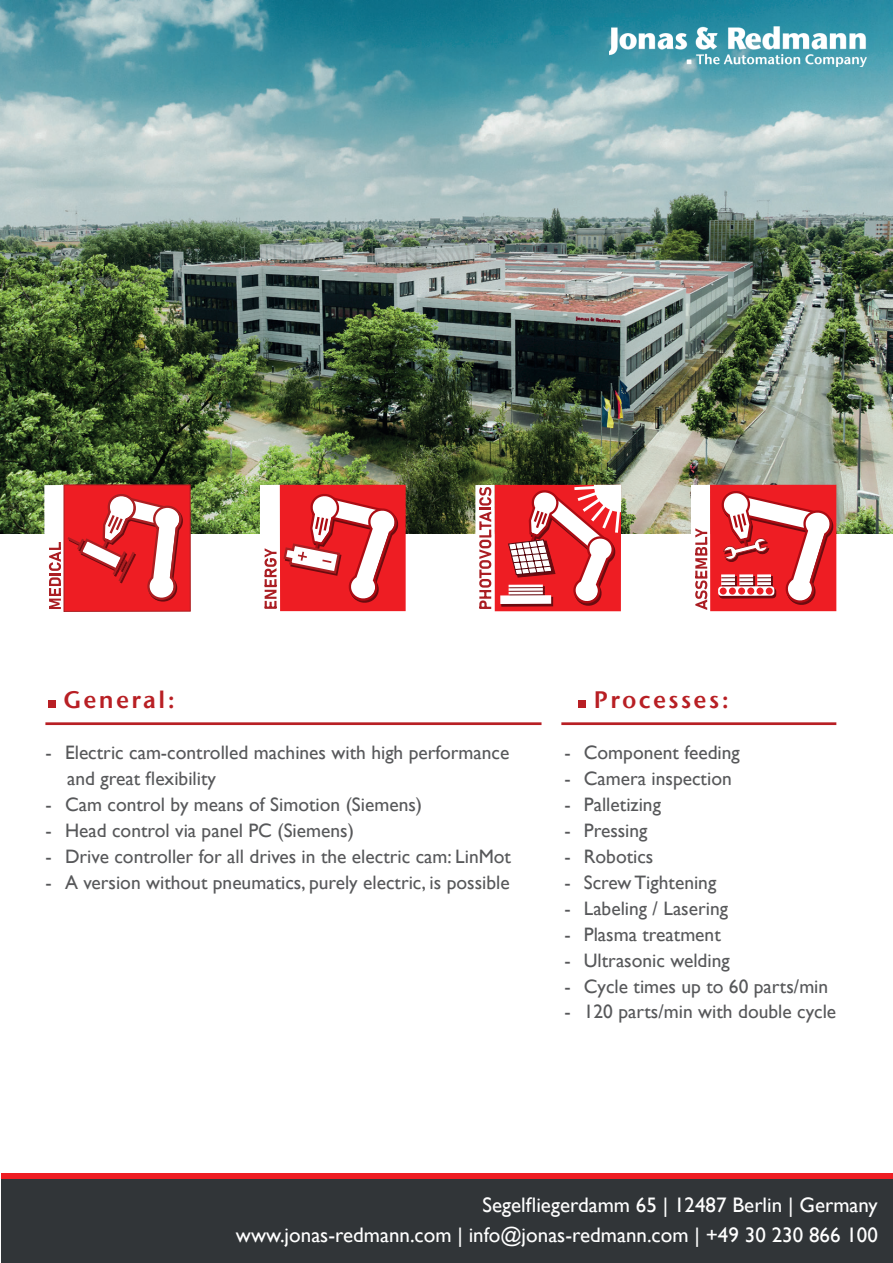
<style>
.page{position:relative;width:893px;height:1263px;background:#fff}
.page>*{position:absolute;margin:0;border:0;box-sizing:border-box;transform-origin:0 0}
.t1{font:23.7px "ITC Stone Sans Semi";letter-spacing:.1em;color:#b81f24}
.t2{font:21px/30px "Gill Sans";color:#fff;text-align:right}
.t3{font:19.5px/26px "Gill Sans";color:#57585a}
</style>
<div class="page">
<img style="left:0;top:0;width:893px;height:533px">
<div style="left:691px;top:485px;width:19px;height:126px;background:#fff"></div>
<svg style="left:695px;top:528px;width:12px;height:82px"></svg>
<div style="left:710px;top:485px;width:126px;height:126px;background:#ee1d23"></div>
<div style="left:719px;top:588px;width:57px;height:10px;border:1px solid #6b0b10;border-radius:3px"></div>
<svg style="left:721px;top:491px;width:113px;height:114px"></svg>
<svg style="left:718px;top:586px;width:56px;height:10px"></svg>
<hr style="left:757px;top:582px;width:14px;height:3px;background:#fff">
<hr style="left:757px;top:578px;width:14px;height:3px;background:#fff">
<hr style="left:757px;top:574px;width:14px;height:3px;background:#fff">
<hr style="left:739px;top:582px;width:14px;height:3px;background:#fff">
<hr style="left:739px;top:578px;width:14px;height:3px;background:#fff">
<hr style="left:739px;top:574px;width:14px;height:3px;background:#fff">
<hr style="left:721px;top:582px;width:14px;height:3px;background:#fff">
<hr style="left:721px;top:578px;width:14px;height:3px;background:#fff">
<hr style="left:721px;top:574px;width:14px;height:3px;background:#fff">
<div style="left:720px;top:587px;width:7px;height:7px;background:#ee1d23;border-radius:50%"></div>
<div style="left:766px;top:587px;width:7px;height:7px;background:#ee1d23;border-radius:50%"></div>
<div style="left:756px;top:587px;width:7px;height:7px;background:#ee1d23;border-radius:50%"></div>
<div style="left:729px;top:587px;width:7px;height:7px;background:#ee1d23;border-radius:50%"></div>
<div style="left:747px;top:587px;width:7px;height:7px;background:#ee1d23;border-radius:50%"></div>
<div style="left:738px;top:587px;width:7px;height:7px;background:#ee1d23;border-radius:50%"></div>
<div style="left:475px;top:485px;width:20px;height:126px;background:#fff"></div>
<svg style="left:479px;top:487px;width:12px;height:122px"></svg>
<div style="left:495px;top:485px;width:126px;height:126px;background:#ee1d23"></div>
<div style="left:502px;top:597px;width:51px;height:9px;border:1px solid #6b0b10"></div>
<div style="left:500px;top:595px;width:51px;height:9px;background:#fff"></div>
<svg style="left:508px;top:484px;width:114px;height:124px"></svg>
<div style="left:260px;top:485px;width:20px;height:126px;background:#fff"></div>
<div style="left:280px;top:485px;width:126px;height:126px;background:#ee1d23"></div>
<svg style="left:265px;top:491px;width:134px;height:118px"></svg>
<div style="left:44px;top:485px;width:20px;height:126px;background:#fff"></div>
<div style="left:64px;top:485px;width:126px;height:126px;background:#ee1d23"></div>
<div style="left:64px;top:485px;width:126px;height:126px;border:1px solid #ab1e21"></div>
<svg style="left:49px;top:490px;width:134px;height:119px"></svg>
<div style="left:48px;top:700px;width:7px;height:7px;background:#b81f24"></div>
<hr style="left:45px;top:722px;width:496px;height:3px;background:#b81f24">
<div style="left:578px;top:700px;width:8px;height:7px;background:#b81f24"></div>
<hr style="left:561px;top:722px;width:275px;height:3px;background:#b81f24">
<div style="left:1px;top:1173px;width:892px;height:90px;background:#ee1d23"></div>
<div style="left:1px;top:1179px;width:892px;height:84px;background:#313538"></div>
<img style="left:609px;top:26px;width:258px;height:41px">
<p class="t1" style="left:63px;top:684px;width:113px">General:</p>
<p class="t3" style="left:67px;top:740px;width:444px;text-indent:-22px">- Electric cam-controlled machines with high performance and great flexibility</p>
<p class="t3" style="left:46px;top:792px;width:378px">- Cam control by means of Simotion (Siemens)</p>
<p class="t3" style="left:46px;top:818px;width:310px">- Head control via panel PC (Siemens)</p>
<p class="t3" style="left:46px;top:844px;width:467px">- Drive controller for all drives in the electric cam: LinMot</p>
<p class="t3" style="left:46px;top:870px;width:466px">- A version without pneumatics, purely electric, is possible</p>
<p class="t1" style="left:594px;top:684px;width:137px">Processes:</p>
<p class="t3" style="left:564px;top:740px;width:177px">- Component feeding</p>
<p class="t3" style="left:564px;top:766px;width:169px">- Camera inspection</p>
<p class="t3" style="left:564px;top:792px;width:98px">- Palletizing</p>
<p class="t3" style="left:564px;top:818px;width:85px">- Pressing</p>
<p class="t3" style="left:564px;top:844px;width:91px">- Robotics</p>
<p class="t3" style="left:564px;top:870px;width:153px">- Screw Tightening</p>
<p class="t3" style="left:564px;top:895px;width:165px">- Labeling / Lasering</p>
<p class="t3" style="left:564px;top:921px;width:158px">- Plasma treatment</p>
<p class="t3" style="left:564px;top:947px;width:167px">- Ultrasonic welding</p>
<p class="t3" style="left:564px;top:973px;width:265px">- Cycle times up to 60 parts/min</p>
<p class="t3" style="left:564px;top:999px;width:273px">- 120 parts/min with double cycle</p>
<p class="t2" style="left:236px;top:1190px;width:643px">Segelfliegerdamm 65 | 12487 Berlin | Germany<br>www.jonas-redmann.com | info@jonas-redmann.com | +49 30 230 866 100</p>
</div>
